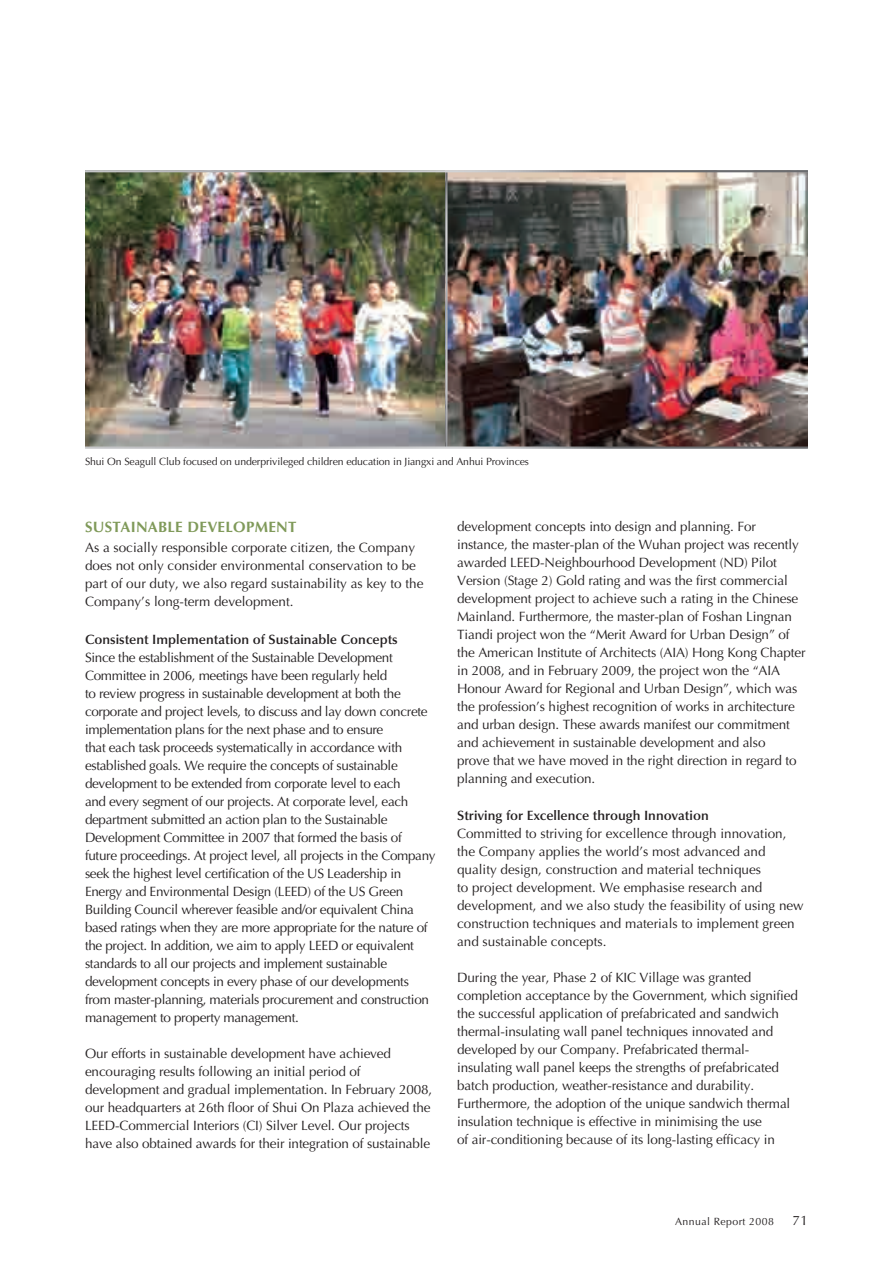
<style>
.page{position:relative;width:893px;height:1263px;background:#fff}
.page>*{position:absolute;margin:0;border:0;box-sizing:border-box;transform-origin:0 0}
.t1{font:700 15px "Optima";letter-spacing:.02em;color:#809a5a}
.t2{font:13.5px/18px "Optima";letter-spacing:-.01em;color:#231f20}
.t3{font:600 13.5px "Optima";color:#231f20}
.t4{font:10.5px "Optima";letter-spacing:-.01em;color:#231f20}
.t5{font:10.5px "Optima";letter-spacing:.04em;color:#231f20}
</style>
<div class="page">
<img style="left:85px;top:172px;width:723px;height:274px">
<hr style="left:445px;top:172px;width:3px;height:275px;background:#fff">
<p class="t4" style="left:85px;top:455px;width:445px">Shui On Seagull Club focused on underprivileged children education in Jiangxi and Anhui Provinces</p>
<p class="t1" style="left:85px;top:518px;width:213px">SUSTAI NABLE DEVELOPMENT</p>
<p class="t2" style="left:85px;top:539px;width:340px">As a socially responsible corporate citizen, the Company does not only consider environmental conservation to be part of our duty, we also regard sustainability as key to the Company’s long-term development.</p>
<p class="t3" style="left:85px;top:631px;width:314px">Consistent Implementation of Sustainable Concepts</p>
<p class="t2" style="left:85px;top:648px;width:352px">Since the establishment of the Sustainable Development Committee in 2006, meetings have been regularly held<br>to review progress in sustainable development at both the corporate and project levels, to discuss and lay down concrete implementation plans for the next phase and to ensure<br>that each task proceeds systematically in accordance with established goals. We require the concepts of sustainable development to be extended from corporate level to each<br>and every segment of our projects. At corporate level, each department submitted an action plan to the Sustainable Development Committee in 2007 that formed the basis of future proceedings. At project level, all projects in the Company seek the highest level certification of the US Leadership in Energy and Environmental Design (LEED) of the US Green Building Council wherever feasible and/or equivalent China based ratings when they are more appropriate for the nature of the project. In addition, we aim to apply LEED or equivalent standards to all our projects and implement sustainable development concepts in every phase of our developments from master-planning, materials procurement and construction management to property management.</p>
<p class="t2" style="left:85px;top:1044px;width:349px">Our efforts in sustainable development have achieved encouraging results following an initial period of development and gradual implementation. In February 2008, our headquarters at 26th floor of Shui On Plaza achieved the LEED-Commercial Interiors (CI) Silver Level. Our projects have also obtained awards for their integration of sustainable</p>
<p class="t2" style="left:457px;top:517px;width:350px">development concepts into design and planning. For instance, the master-plan of the Wuhan project was recently awarded LEED-Neighbourhood Development (ND) Pilot Version (Stage 2) Gold rating and was the first commercial development project to achieve such a rating in the Chinese Mainland. Furthermore, the master-plan of Foshan Lingnan Tiandi project won the “Merit Award for Urban Design” of the American Institute of Architects (AIA) Hong Kong Chapter in 2008, and in February 2009, the project won the “AIA Honour Award for Regional and Urban Design”, which was the profession’s highest recognition of works in architecture and urban design. These awards manifest our commitment and achievement in sustainable development and also<br>prove that we have moved in the right direction in regard to planning and execution.</p>
<p class="t3" style="left:457px;top:808px;width:253px">Striving for Excellence through Innovation</p>
<p class="t2" style="left:457px;top:825px;width:348px">Committed to striving for excellence through innovation, the Company applies the world’s most advanced and quality design, construction and material techniques<br>to project development. We emphasise research and development, and we also study the feasibility of using new construction techniques and materials to implement green and sustainable concepts.</p>
<p class="t2" style="left:457px;top:969px;width:342px">During the year, Phase 2 of KIC Village was granted completion acceptance by the Government, which signified the successful application of prefabricated and sandwich thermal-insulating wall panel techniques innovated and developed by our Company. Prefabricated thermal&shy;insulating wall panel keeps the strengths of prefabricated batch production, weather-resistance and durability.<br>Furthermore, the adoption of the unique sandwich thermal insulation technique is effective in minimising the use<br>of air-conditioning because of its long-lasting efficacy in</p>
<p class="t5" style="left:675px;top:1215px;width:100px">Annual Report 2008</p>
<p class="t2" style="left:792px;top:1211px;width:17px">71</p>
</div>
